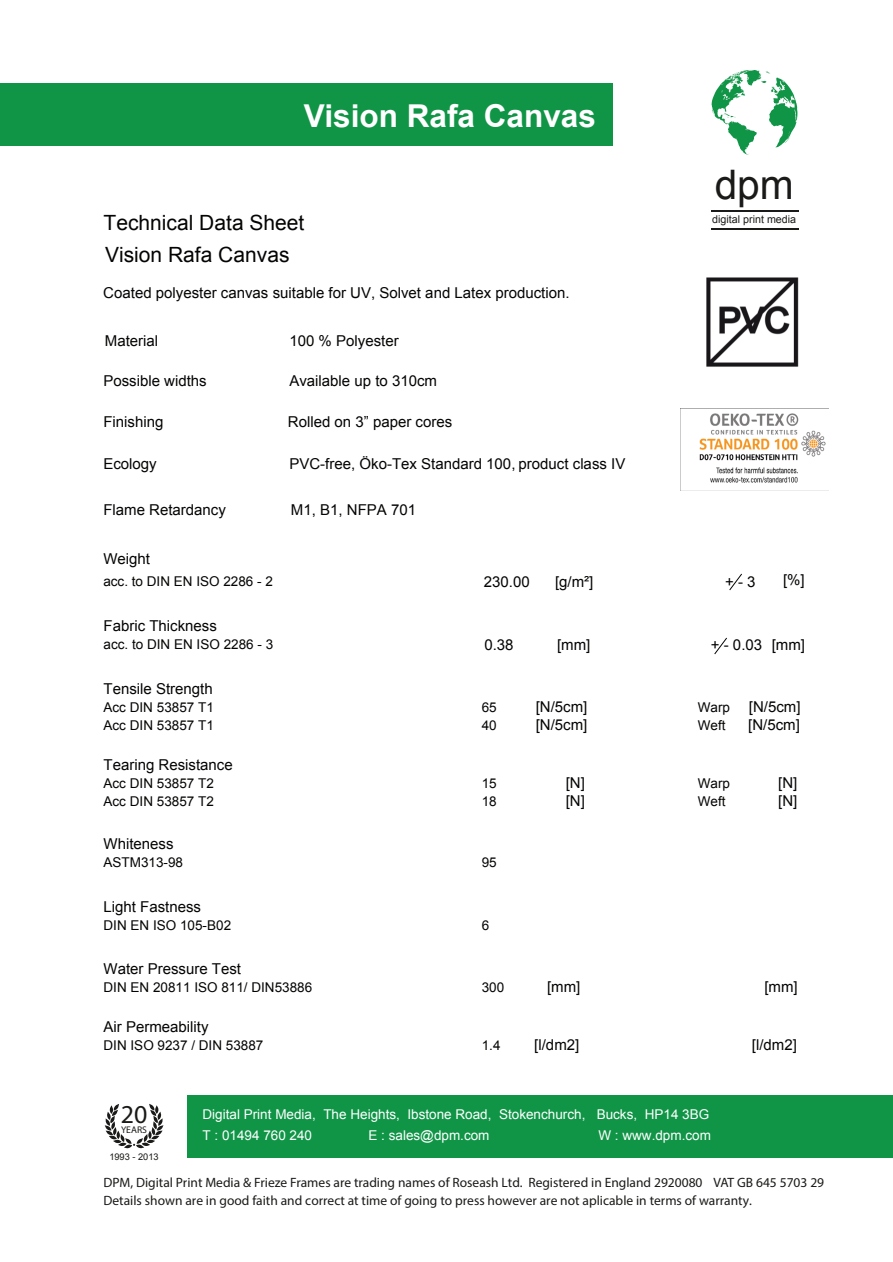
<style>
.page{position:relative;width:893px;height:1262px;background:#fff}
.page>*{position:absolute;margin:0;border:0;box-sizing:border-box;transform-origin:0 0}
.t1{font:40.65px "Arial";color:#1a1a18}
.t2{font:700 31.5px "Arial";color:#fff}
.t3{font:25.95px "Myriad Pro";color:#1a1a18}
.t4{font:21px/32.1px "Arial";color:#040503}
.t5{font:15px "Arial";color:#040503}
.t6{font:13.5px "Myriad Pro";color:#1a1a18}
.t7{font:13.5px "Arial";color:#040503}
.t8{font:13.5px/20.5px "Arial";color:#fff}
.t9{font:10.65px "Arial";color:#1a1a18}
.t10{font:9.6px "Myriad Pro";color:#1a1a18}
.t11{font:9.3px "Arial";color:#1a1a18}
</style>
<div class="page">
<div style="left:0;top:84px;width:612px;height:62px;background:#109547"></div>
<div style="left:188px;top:1095px;width:704px;height:62px;background:#109547"></div>
<svg style="left:105px;top:1104px;width:58px;height:44px"></svg>
<svg style="left:711px;top:70px;width:86px;height:85px"></svg>
<hr style="left:710px;top:210px;width:88px;height:2px;background:#1a1a18">
<hr style="left:710px;top:228px;width:88px;height:2px;background:#1a1a18">
<svg style="left:729px;top:573px;width:13px;height:17px"></svg>
<svg style="left:714px;top:637px;width:13px;height:17px"></svg>
<img style="left:706px;top:277px;width:93px;height:90px">
<img style="left:680px;top:409px;width:146px;height:81px">
<h2 class="t2" style="left:304px;top:95px;width:293px">Vision Rafa Canvas</h2>
<h3 class="t4" style="left:104px;top:207px;width:202px">Technical Data Sheet<br>Vision Rafa Canvas</h3>
<p class="t5" style="left:103px;top:283px;width:468px">Coated polyester canvas suitable for UV, Solvet and Latex production.</p>
<p class="t5" style="left:105px;top:331px;width:55px">Material</p>
<p class="t5" style="left:289px;top:331px;width:111px">100 % Polyester</p>
<p class="t5" style="left:103px;top:371px;width:105px">Possible widths</p>
<p class="t5" style="left:289px;top:371px;width:149px">Available up to 310cm</p>
<p class="t5" style="left:103px;top:412px;width:62px">Finishing</p>
<p class="t5" style="left:288px;top:412px;width:166px">Rolled on 3” paper cores</p>
<p class="t5" style="left:103px;top:454px;width:55px">Ecology</p>
<p class="t5" style="left:289px;top:454px;width:337px">PVC-free, Öko-Tex Standard 100, product class IV</p>
<p class="t5" style="left:103px;top:500px;width:124px">Flame Retardancy</p>
<p class="t5" style="left:291px;top:500px;width:127px">M1, B1, NFPA 701</p>
<h1 class="t1" style="left:714px;top:158px;width:81px">dpm</h1>
<p class="t9" style="left:712px;top:212px;width:85px">digital print media</p>
<p class="t5" style="left:103px;top:549px;width:48px">Weight</p>
<p class="t7" style="left:103px;top:573px;width:171px">acc. to DIN EN ISO 2286 - 2</p>
<p class="t5" style="left:555px;top:572px;width:40px">[g/m²]</p>
<p class="t5" style="left:725px;top:572px;width:32px">+ - 3</p>
<p class="t5" style="left:783px;top:570px;width:23px">[%]</p>
<p class="t5" style="left:484px;top:572px;width:47px">230.00</p>
<p class="t5" style="left:104px;top:615px;width:115px">Fabric Thickness</p>
<p class="t7" style="left:104px;top:635px;width:171px">acc. to DIN EN ISO 2286 - 3</p>
<p class="t5" style="left:557px;top:634px;width:35px">[mm]</p>
<p class="t5" style="left:710px;top:634px;width:96px">+ - 0.03 [mm]</p>
<p class="t5" style="left:103px;top:679px;width:111px">Tensile Strength</p>
<p class="t7" style="left:103px;top:698px;width:112px">Acc DIN 53857 T1</p>
<p class="t7" style="left:482px;top:698px;width:17px">65</p>
<p class="t5" style="left:536px;top:697px;width:53px">[N/5cm]</p>
<p class="t7" style="left:698px;top:698px;width:34px">Warp</p>
<p class="t5" style="left:749px;top:697px;width:53px">[N/5cm]</p>
<p class="t7" style="left:104px;top:716px;width:112px">Acc DIN 53857 T1</p>
<p class="t7" style="left:482px;top:716px;width:17px">40</p>
<p class="t5" style="left:536px;top:715px;width:53px">[N/5cm]</p>
<p class="t7" style="left:698px;top:716px;width:29px">Weft</p>
<p class="t5" style="left:748px;top:715px;width:53px">[N/5cm]</p>
<p class="t5" style="left:484px;top:634px;width:31px">0.38</p>
<p class="t5" style="left:104px;top:755px;width:131px">Tearing Resistance</p>
<p class="t7" style="left:104px;top:774px;width:112px">Acc DIN 53857 T2</p>
<p class="t7" style="left:482px;top:774px;width:17px">15</p>
<p class="t5" style="left:566px;top:773px;width:21px">[N]</p>
<p class="t7" style="left:698px;top:774px;width:34px">Warp</p>
<p class="t5" style="left:778px;top:773px;width:21px">[N]</p>
<p class="t7" style="left:104px;top:792px;width:112px">Acc DIN 53857 T2</p>
<p class="t7" style="left:482px;top:792px;width:17px">18</p>
<p class="t5" style="left:566px;top:791px;width:21px">[N]</p>
<p class="t7" style="left:698px;top:792px;width:29px">Weft</p>
<p class="t5" style="left:778px;top:791px;width:21px">[N]</p>
<p class="t5" style="left:104px;top:834px;width:72px">Whiteness</p>
<p class="t7" style="left:104px;top:854px;width:81px">ASTM313-98</p>
<p class="t7" style="left:482px;top:854px;width:17px">95</p>
<p class="t5" style="left:104px;top:897px;width:99px">Light Fastness</p>
<p class="t7" style="left:104px;top:916px;width:129px">DIN EN ISO 105-B02</p>
<p class="t7" style="left:482px;top:916px;width:9px">6</p>
<p class="t5" style="left:104px;top:958px;width:139px">Water Pressure Test</p>
<p class="t7" style="left:104px;top:978px;width:210px">DIN EN 20811 ISO 811/ DIN53886</p>
<p class="t7" style="left:482px;top:978px;width:24px">300</p>
<p class="t5" style="left:547px;top:976px;width:35px">[mm]</p>
<p class="t5" style="left:764px;top:976px;width:35px">[mm]</p>
<p class="t5" style="left:104px;top:1017px;width:107px">Air Permeability</p>
<p class="t7" style="left:104px;top:1036px;width:161px">DIN ISO 9237 / DIN 53887</p>
<p class="t7" style="left:482px;top:1036px;width:20px">1.4</p>
<p class="t5" style="left:534px;top:1035px;width:47px">[l/dm2]</p>
<p class="t5" style="left:751px;top:1035px;width:47px">[l/dm2]</p>
<h3 class="t3" style="left:121px;top:1098px;width:28px">20</h3>
<p class="t10" style="left:121px;top:1123px;width:27px">YEARS</p>
<p class="t11" style="left:109px;top:1150px;width:51px">1993 - 2013</p>
<p class="t6" style="left:104px;top:1174px;width:722px">DPM, Digital Print Media &amp; Frieze Frames are trading names of Roseash Ltd. Registered in England 2920080 VAT GB 645 5703 29</p>
<p class="t8" style="left:202px;top:1104px;width:508px">Digital Print Media, The Heights, Ibstone Road, Stokenchurch, Bucks, HP14 3BG<br>T : 01494 760 240</p>
<p class="t8" style="left:368px;top:1125px;width:122px">E : sales@dpm.com</p>
<p class="t8" style="left:598px;top:1125px;width:114px">W : www.dpm.com</p>
<p class="t6" style="left:104px;top:1192px;width:650px">Details shown are in good faith and correct at time of going to press however are not aplicable in terms of warranty.</p>
</div>
